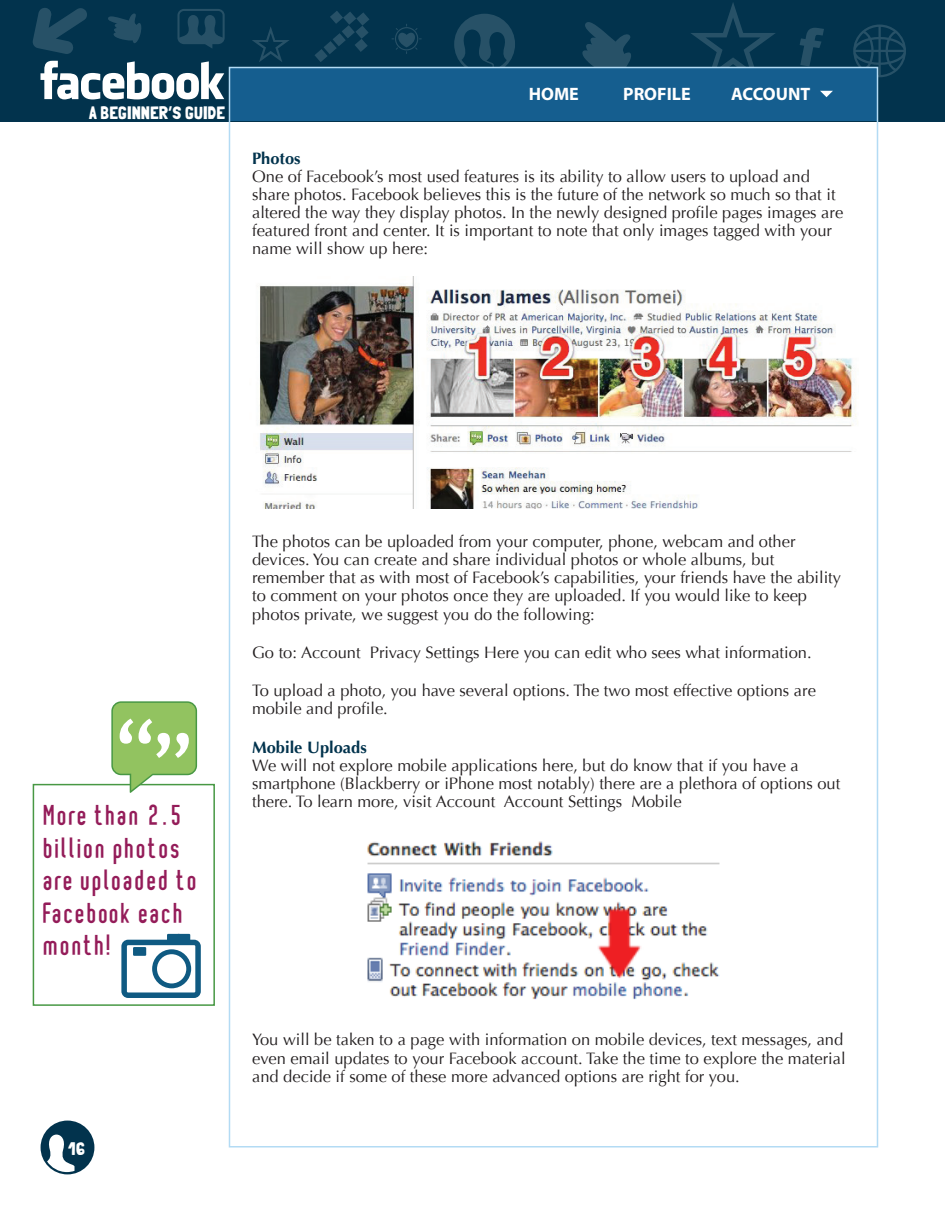
<style>
.page{position:relative;width:945px;height:1215px;background:#fff}
.page>*{position:absolute;margin:0;border:0;box-sizing:border-box;transform-origin:0 0}
.No_Spacing{font:27px/32.4px "Pixochrome";color:#941c59}
.t1{font:700 18px "Myriad";color:#fff}
.t2{font:18px "Folk solid";color:#fff}
.t3{font:16.5px/18.1px "Optima";color:#231f20}
.t4{font:700 16.5px "Optima";color:#02334d}
</style>
<div class="page">
<div style="left:0;top:0;width:932px;height:121px;background:#02334d"></div>
<svg style="left:33px;top:8px;width:54px;height:46px"></svg>
<svg style="left:853px;top:25px;width:53px;height:52px"></svg>
<svg style="left:177px;top:9px;width:48px;height:39px"></svg>
<svg style="left:315px;top:11px;width:54px;height:51px"></svg>
<svg style="left:800px;top:28px;width:24px;height:38px"></svg>
<svg style="left:392px;top:24px;width:30px;height:30px"></svg>
<svg style="left:108px;top:14px;width:34px;height:29px"></svg>
<svg style="left:690px;top:3px;width:86px;height:64px"></svg>
<svg style="left:252px;top:27px;width:37px;height:35px"></svg>
<svg style="left:454px;top:14px;width:61px;height:53px"></svg>
<svg style="left:582px;top:22px;width:49px;height:45px"></svg>
<div style="left:229px;top:68px;width:649px;height:53px;background:#155e8f"></div>
<svg style="left:41px;top:61px;width:183px;height:38px"></svg>
<svg style="left:820px;top:91px;width:13px;height:6px"></svg>
<svg style="left:41px;top:1121px;width:53px;height:53px"></svg>
<div style="left:932px;top:0;width:13px;height:121px;background:#02334d"></div>
<img style="left:367px;top:841px;width:353px;height:159px">
<div style="left:33px;top:784px;width:182px;height:222px;background:#fff;border:2px solid #489844"></div>
<div style="left:177px;top:934px;width:13px;height:9px;background:#0f5a82"></div>
<div style="left:167px;top:934px;width:13px;height:9px;background:#0f5a82"></div>
<svg style="left:121px;top:940px;width:80px;height:58px"></svg>
<img style="left:259px;top:276px;width:598px;height:233px">
<svg style="left:111px;top:701px;width:86px;height:92px"></svg>
<p class="t2" style="left:89px;top:102px;width:138px">A BEGINNER’S GUIDE</p>
<p class="t1" style="left:529px;top:84px;width:52px">HOME</p>
<p class="t1" style="left:623px;top:84px;width:69px">PROFILE</p>
<p class="t1" style="left:731px;top:84px;width:81px">ACCOUNT</p>
<p class="t4" style="left:252px;top:148px;width:50px">Photos</p>
<p class="t3" style="left:252px;top:167px;width:593px">One of Facebook’s most used features is its ability to allow users to upload and share photos. Facebook believes this is the future of the network so much so that it altered the way they display photos. In the newly designed profile pages images are featured front and center. It is important to note that only images tagged with your name will show up here:</p>
<p class="No_Spacing" style="left:42px;top:802px;width:157px">More than 2.5 billion photos are uploaded to<br>Facebook each month!</p>
<p class="t2" style="left:68px;top:1138px;width:19px">16</p>
<p class="t3" style="left:252px;top:533px;width:590px">The photos can be uploaded from your computer, phone, webcam and other devices. You can create and share individual photos or whole albums, but remember that as with most of Facebook’s capabilities, your friends have the ability to comment on your photos once they are uploaded. If you would like to keep photos private, we suggest you do the following:</p>
<p class="t3" style="left:252px;top:644px;width:561px">Go to: Account Privacy Settings Here you can edit who sees what information.</p>
<p class="t3" style="left:252px;top:682px;width:565px">To upload a photo, you have several options. The two most effective options are mobile and profile.</p>
<p class="t4" style="left:252px;top:738px;width:116px">Mobile Uploads</p>
<p class="t3" style="left:252px;top:757px;width:590px">We will not explore mobile applications here, but do know that if you have a smartphone (Blackberry or iPhone most notably) there are a plethora of options out there. To learn more, visit Account Account Settings Mobile</p>
<p class="t3" style="left:252px;top:1031px;width:595px">You will be taken to a page with information on mobile devices, text messages, and even email updates to your Facebook account. Take the time to explore the material and decide if some of these more advanced options are right for you.</p>
</div>
